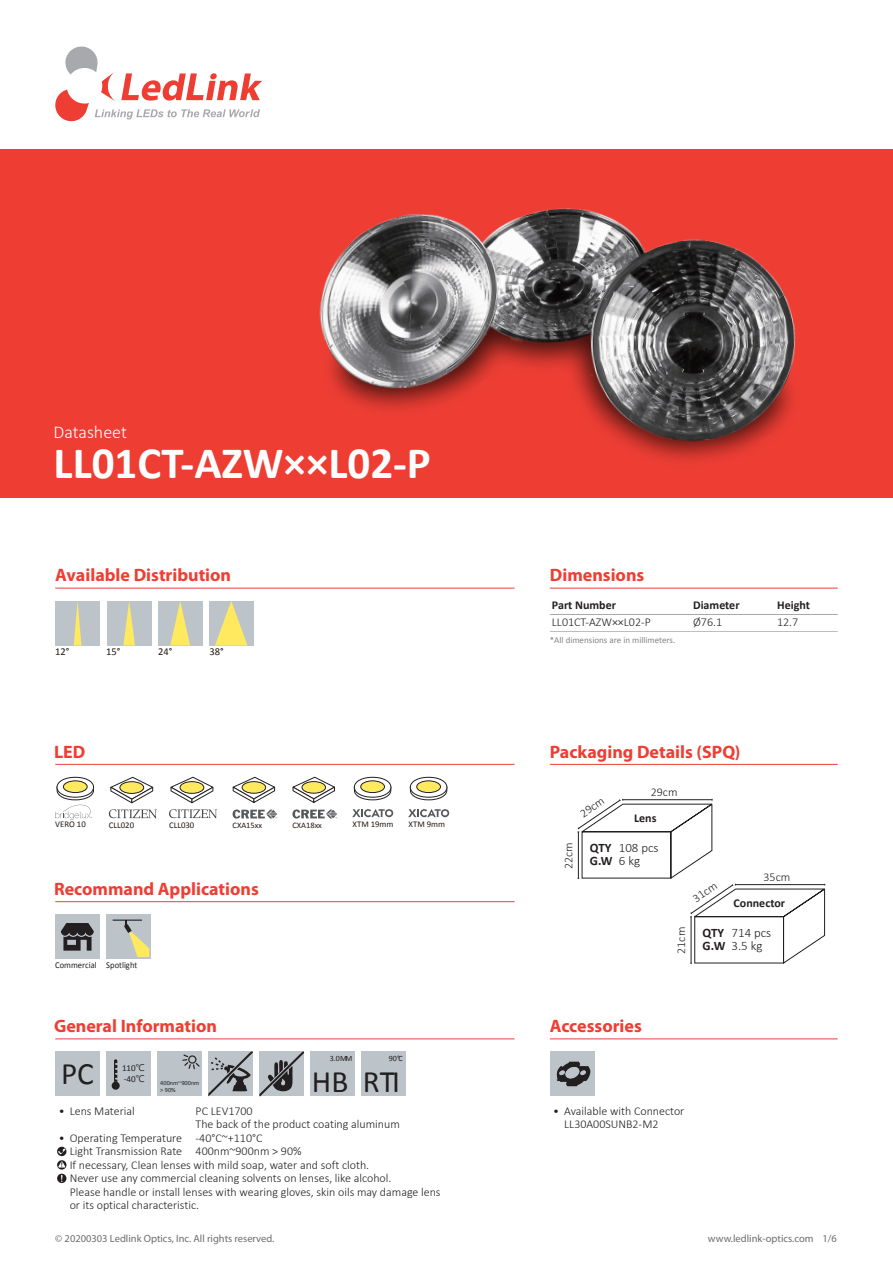
<style>
.page{position:relative;width:893px;height:1263px;background:#fff}
.page>*{position:absolute;margin:0;border:0;box-sizing:border-box;transform-origin:0 0}
.t1{font:700 45px "Calibri";color:#fff}
.t2{font:31.2px "Calibri";color:#231f20}
.t3{font:700 18px "Myriad Pro";color:#ee3e34}
.t4{font:300 18px "Calibri";color:#fff}
.t5{font:300 12.9px/13.5px "Calibri";color:#231f20}
.t6{font:300 12px/13.5px "Calibri";color:#231f20}
.t7{font:700 12px "Calibri";color:#231f20}
.t8{font:10.5px "Myriad Pro";color:#6c6d70}
.t9{font:10.5px "Calibri";color:#221914}
.t10{font:9px "Calibri";color:#808285}
.t11{font:9px "Calibri";color:#231f20;scale:.95 1}
.t12{font:9px "Calibri";color:#231f20}
.t13{font:8.7px "Calibri";color:#221914}
.t14{font:8.4px "Calibri";color:#221914}
.t15{font:8.1px "Calibri";color:#231f20}
.t16{font:6.3px/6.8px "Calibri";color:#231f20}
.s1{font-family:"Microsoft Jheng Hei"}
.s2{font-weight:700}
</style>
<div class="page">
<svg style="left:55px;top:46px;width:207px;height:76px"></svg>
<div style="left:0;top:149px;width:893px;height:348px;background:#ee3e34"></div>
<hr style="left:55px;top:588px;width:459px;height:1px;background:#ee3e34">
<hr style="left:550px;top:588px;width:288px;height:1px;background:#ee3e34">
<hr style="left:55px;top:1038px;width:459px;height:1px;background:#ee3e34">
<svg style="left:57px;top:1160px;width:9px;height:9px"></svg>
<svg style="left:57px;top:1146px;width:10px;height:21px"></svg>
<div style="left:57px;top:1174px;width:9px;height:9px;background:#231f20;border-radius:50%"></div>
<svg style="left:61px;top:1175px;width:2px;height:7px"></svg>
<hr style="left:55px;top:901px;width:459px;height:1px;background:#ee3e34">
<svg style="left:577px;top:799px;width:249px;height:165px"></svg>
<hr style="left:550px;top:764px;width:288px;height:1px;background:#ee3e34">
<hr style="left:55px;top:764px;width:459px;height:1px;background:#ee3e34">
<hr style="left:550px;top:614px;width:141px;height:1px;background:#a8a9ad">
<hr style="left:691px;top:614px;width:84px;height:1px;background:#a8a9ad">
<hr style="left:775px;top:614px;width:63px;height:1px;background:#a8a9ad">
<hr style="left:550px;top:631px;width:141px;height:1px;background:#bcbdc0">
<hr style="left:691px;top:631px;width:84px;height:1px;background:#bcbdc0">
<hr style="left:775px;top:631px;width:63px;height:1px;background:#bcbdc0">
<div style="left:55px;top:1052px;width:45px;height:44px;background:#bcc4c9"></div>
<div style="left:106px;top:1052px;width:45px;height:44px;background:#bcc4c9"></div>
<div style="left:112px;top:1082px;width:8px;height:8px;background:#231f20;border-radius:50%"></div>
<svg style="left:114px;top:1059px;width:3px;height:23px"></svg>
<svg style="left:208px;top:1052px;width:45px;height:44px;background:#9a9fa3"></svg>
<svg style="left:259px;top:1052px;width:45px;height:44px;background:#94989c"></svg>
<div style="left:157px;top:1052px;width:45px;height:44px;background:#bcc4c9"></div>
<svg style="left:182px;top:1054px;width:18px;height:15px"></svg>
<div style="left:361px;top:1052px;width:45px;height:44px;background:#bcc4c9"></div>
<div style="left:310px;top:1052px;width:45px;height:44px;background:#bcc4c9"></div>
<div style="left:106px;top:914px;width:45px;height:45px;background:#bcc4c9"></div>
<hr style="left:113px;top:919px;width:29px;height:2px;background:#231f20">
<svg style="left:124px;top:920px;width:25px;height:37px"></svg>
<div style="left:55px;top:914px;width:45px;height:45px;background:#bcc4c9"></div>
<svg style="left:61px;top:923px;width:33px;height:28px"></svg>
<svg style="left:354px;top:780px;width:37px;height:20px"></svg>
<svg style="left:354px;top:777px;width:37px;height:20px"></svg>
<div style="left:354px;top:777px;width:37px;height:20px;border:1px solid #231f20;border-radius:50%"></div>
<div style="left:361px;top:781px;width:23px;height:11px;background:#ffe95f;border-radius:50%"></div>
<div style="left:361px;top:781px;width:24px;height:12px;border:1px solid #231f20;border-radius:50%"></div>
<svg style="left:352px;top:809px;width:41px;height:9px"></svg>
<svg style="left:410px;top:780px;width:37px;height:20px"></svg>
<svg style="left:410px;top:777px;width:37px;height:20px"></svg>
<div style="left:410px;top:777px;width:37px;height:20px;border:1px solid #231f20;border-radius:50%"></div>
<div style="left:417px;top:781px;width:23px;height:11px;background:#ffe95f;border-radius:50%"></div>
<div style="left:416px;top:781px;width:25px;height:12px;border:1px solid #231f20;border-radius:50%"></div>
<svg style="left:408px;top:809px;width:41px;height:9px"></svg>
<hr style="left:550px;top:1038px;width:288px;height:1px;background:#ee3e34">
<div style="left:550px;top:1052px;width:44px;height:44px;background:#bcc4c9"></div>
<svg style="left:556px;top:1062px;width:35px;height:24px"></svg>
<div style="left:57px;top:777px;width:37px;height:20px;border:1px solid #231f20;border-radius:50%"></div>
<svg style="left:55px;top:780px;width:39px;height:40px"></svg>
<svg style="left:110px;top:777px;width:44px;height:26px"></svg>
<div style="left:120px;top:782px;width:24px;height:11px;background:#ffe95f;border-radius:50%"></div>
<div style="left:120px;top:781px;width:24px;height:13px;border:1px solid #231f20;border-radius:50%"></div>
<svg style="left:109px;top:809px;width:48px;height:9px"></svg>
<svg style="left:292px;top:809px;width:45px;height:9px"></svg>
<svg style="left:292px;top:777px;width:43px;height:26px"></svg>
<div style="left:302px;top:781px;width:23px;height:12px;background:#ffe95f;border-radius:50%"></div>
<div style="left:302px;top:781px;width:24px;height:12px;border:1px solid #231f20;border-radius:50%"></div>
<div style="left:55px;top:601px;width:45px;height:44px;background:#bcc4c9"></div>
<svg style="left:74px;top:601px;width:7px;height:44px"></svg>
<div style="left:158px;top:601px;width:45px;height:44px;background:#bcc4c9"></div>
<svg style="left:170px;top:601px;width:20px;height:44px"></svg>
<div style="left:107px;top:601px;width:44px;height:44px;background:#bcc4c9"></div>
<svg style="left:123px;top:601px;width:12px;height:44px"></svg>
<img style="left:319px;top:208px;width:477px;height:253px">
<div style="left:209px;top:601px;width:45px;height:44px;background:#bcc4c9"></div>
<svg style="left:215px;top:601px;width:32px;height:44px"></svg>
<svg style="left:170px;top:777px;width:44px;height:26px"></svg>
<div style="left:180px;top:782px;width:24px;height:11px;background:#ffe95f;border-radius:50%"></div>
<div style="left:180px;top:781px;width:24px;height:12px;border:1px solid #231f20;border-radius:50%"></div>
<svg style="left:169px;top:809px;width:48px;height:9px"></svg>
<svg style="left:233px;top:809px;width:44px;height:10px"></svg>
<svg style="left:232px;top:777px;width:43px;height:26px"></svg>
<div style="left:242px;top:782px;width:24px;height:11px;background:#ffe95f;border-radius:50%"></div>
<div style="left:242px;top:781px;width:24px;height:12px;border:1px solid #231f20;border-radius:50%"></div>
<h3 class="t4" style="left:54px;top:421px;width:75px">Datasheet</h3>
<h1 class="t1" style="left:54px;top:435px;width:379px">LL01CT-AZW××L02-P</h1>
<h3 class="t3" style="left:55px;top:563px;width:177px">Available Distribution</h3>
<h3 class="t3" style="left:550px;top:563px;width:96px">Dimensions</h3>
<p class="t9" style="left:55px;top:645px;width:16px">12°</p>
<p class="t9" style="left:106px;top:645px;width:16px">15°</p>
<p class="t9" style="left:158px;top:645px;width:16px">24°</p>
<p class="t9" style="left:209px;top:645px;width:16px">38°</p>
<p class="t7" style="left:552px;top:598px;width:66px">Part Number</p>
<p class="t7" style="left:693px;top:598px;width:48px">Diameter</p>
<p class="t7" style="left:777px;top:598px;width:34px">Height</p>
<p class="t6" style="left:552px;top:615px;width:100px">LL01CT-AZW××L02-P</p>
<p class="t6" style="left:693px;top:615px;width:31px">Ø76.1</p>
<p class="t6" style="left:777px;top:615px;width:23px">12.7</p>
<p class="t10" style="left:550px;top:635px;width:127px">*All dimensions are in millimeters.</p>
<h3 class="t3" style="left:54px;top:740px;width:33px">LED</h3>
<h3 class="t3" style="left:550px;top:740px;width:192px">Packaging Details (SPQ)</h3>
<p class="t13" style="left:55px;top:819px;width:32px">VERO 10</p>
<p class="t13" style="left:109px;top:820px;width:27px">CLL020</p>
<p class="t14" style="left:292px;top:820px;width:31px">CXA18xx</p>
<p class="t13" style="left:169px;top:820px;width:27px">CLL030</p>
<p class="t14" style="left:233px;top:820px;width:31px">CXA15xx</p>
<h3 class="t3" style="left:54px;top:877px;width:206px">Recommand Applications</h3>
<p class="t11" style="left:55px;top:959px;width:88px">Commercial Spotlight</p>
<h3 class="t3" style="left:54px;top:1014px;width:164px">General Information</h3>
<p class="t13" style="left:353px;top:819px;width:42px">XTM 19mm</p>
<p class="t13" style="left:409px;top:819px;width:38px">XTM 9mm</p>
<p class="t12" style="left:122px;top:1062px;width:24px">110<span class="s1">℃</span></p>
<h2 class="t2" style="left:61px;top:1054px;width:34px">PC</h2>
<p class="t12" style="left:124px;top:1073px;width:22px">-40<span class="s1">℃</span></p>
<p class="t16" style="left:160px;top:1079px;width:41px">400nm~900nm &gt; 90%</p>
<p class="t15" style="left:330px;top:1053px;width:24px">3.0MM</p>
<h2 class="t2" style="left:312px;top:1063px;width:38px">HB</h2>
<p class="t15" style="left:389px;top:1053px;width:16px">90°C</p>
<h2 class="t2" style="left:363px;top:1063px;width:38px">RTI</h2>
<p class="t6" style="left:59px;top:1104px;width:78px">• Lens Material</p>
<p class="t6" style="left:196px;top:1104px;width:206px">PC LEV1700<br>The back of the product coating aluminum</p>
<p class="t6" style="left:59px;top:1131px;width:205px">• Operating Temperature -40°C~+110°C</p>
<p class="t6" style="left:70px;top:1144px;width:372px;text-indent:-11px">• Light Transmission Rate 400nm~900nm &gt; 90%<br>If necessary, Clean lenses with mild soap, water and soft cloth.<br>Never use any commercial cleaning solvents on lenses, like alcohol.<br>Please handle or install lenses with wearing gloves, skin oils may damage lens or its optical characteristic.</p>
<p class="t6" style="left:577px;top:809px;width:28px;rotate:-34deg">29cm</p>
<p class="t6" style="left:651px;top:785px;width:28px">29cm</p>
<p class="t7" style="left:634px;top:810px;width:24px">Lens</p>
<p class="t6" style="left:562px;top:869px;width:28px;rotate:-90deg">22cm</p>
<p class="t5" style="left:590px;top:840px;width:70px"><span class="s2">QTY</span> 108 pcs<br><span class="s2">G.W</span> 6 kg</p>
<p class="t6" style="left:690px;top:894px;width:28px;rotate:-34deg">31cm</p>
<p class="t6" style="left:763px;top:870px;width:28px">35cm</p>
<p class="t7" style="left:734px;top:895px;width:53px">Connector</p>
<p class="t6" style="left:674px;top:954px;width:28px;rotate:-90deg">21cm</p>
<p class="t5" style="left:703px;top:925px;width:70px"><span class="s2">QTY</span> 714 pcs<br><span class="s2">G.W</span> 3.5 kg</p>
<h3 class="t3" style="left:550px;top:1014px;width:93px">Accessories</h3>
<p class="t6" style="left:564px;top:1104px;width:122px;text-indent:-11px">• Available with Connector<br>LL30A00SUNB2-M2</p>
<p class="t8" style="left:55px;top:1231px;width:221px">© 20200303 Ledlink Optics, Inc. All rights reserved.</p>
<p class="t8" style="left:708px;top:1231px;width:130px">www.ledlink-optics.com 1/6</p>
</div>
